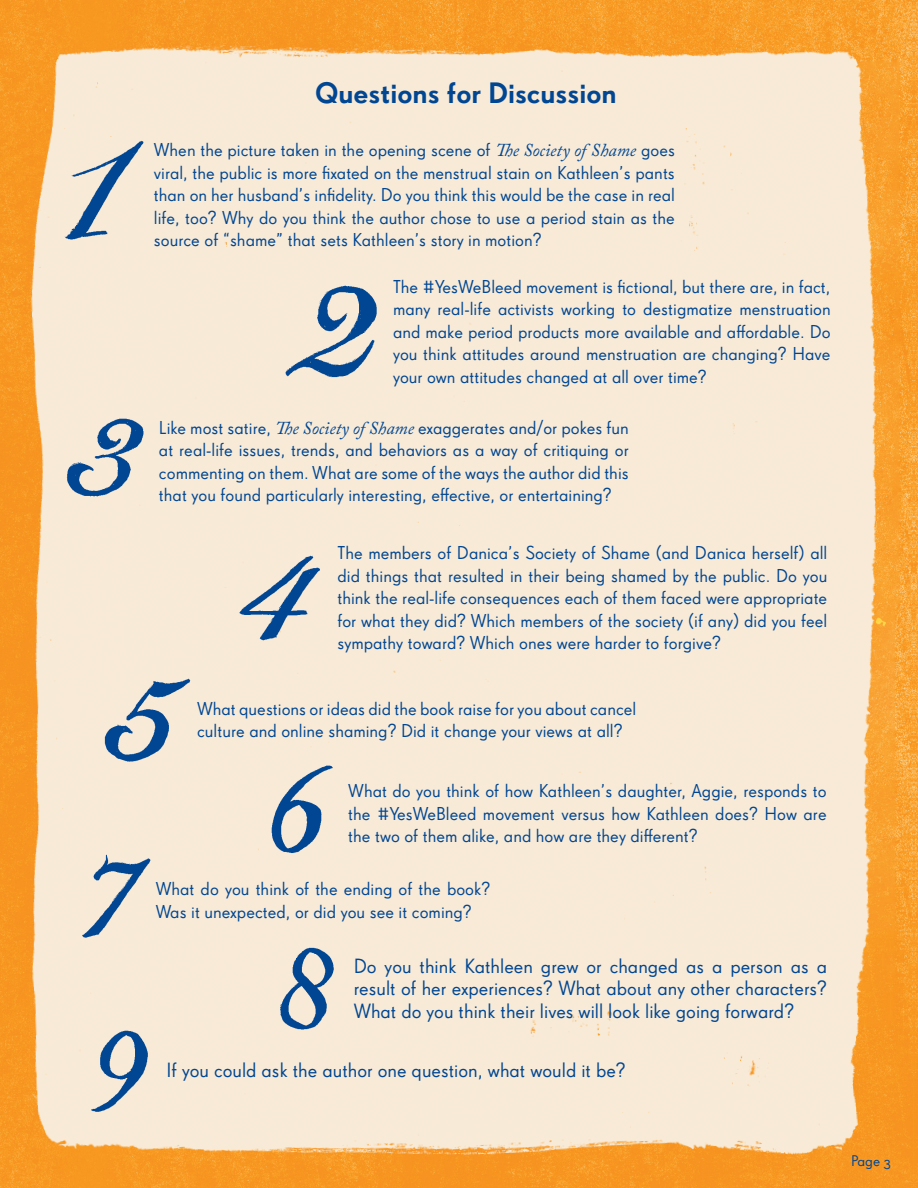
<style>
.page{position:relative;width:918px;height:1188px;background:#fff}
.page>*{position:absolute;margin:0;border:0;box-sizing:border-box;transform-origin:0 0}
.t1{font:500 28.65px "Super Grotesk OT";color:#004693}
.t2{font:19.95px/22.5px "Super Grotesk OT";color:#004693;text-align:justify}
.t3{font:18.15px/22.5px "Super Grotesk OT";color:#004693;text-align:justify}
.t4{font:15px "Super Grotesk OT";color:#004693}
.s1{font-family:"Adobe Caslon Pro";font-style:italic}
</style>
<div class="page">
<img style="left:0;top:6px;width:918px;height:1182px">
<img style="left:227px;top:545px;width:101px;height:114px">
<img style="left:45px;top:126px;width:114px;height:123px">
<img style="left:274px;top:279px;width:107px;height:104px">
<img style="left:61px;top:410px;width:88px;height:103px">
<img style="left:102px;top:669px;width:93px;height:99px">
<img style="left:81px;top:850px;width:74px;height:91px">
<img style="left:248px;top:753px;width:92px;height:117px">
<img style="left:280px;top:941px;width:62px;height:95px">
<img style="left:85px;top:1031px;width:67px;height:95px">
<h1 class="t1" style="left:315px;top:76px;width:303px">Questions for Discussion</h1>
<p class="t3" style="left:154px;top:139px;width:523px">When the picture taken in the opening scene of <span class="s1">The Society of Shame</span> goes viral, the public is more fixated on the menstrual stain on Kathleen’s pants than on her husband’s infidelity. Do you think this would be the case in real life, too? Why do you think the author chose to use a period stain as the source of “shame” that sets Kathleen’s story in motion?</p>
<p class="t3" style="left:393px;top:276px;width:439px">The #YesWeBleed movement is fictional, but there are, in fact, many real-life activists working to destigmatize menstruation and make period products more available and affordable. Do you think attitudes around menstruation are changing? Have your own attitudes changed at all over time?</p>
<p class="t3" style="left:159px;top:417px;width:471px">Like most satire, <span class="s1">The Society of Shame</span> exaggerates and/or pokes fun at real-life issues, trends, and behaviors as a way of critiquing or commenting on them. What are some of the ways the author did this that you found particularly interesting, effective, or entertaining?</p>
<p class="t3" style="left:337px;top:542px;width:491px">The members of Danica’s Society of Shame (and Danica herself) all did things that resulted in their being shamed by the public. Do you think the real-life consequences each of them faced were appropriate for what they did? Which members of the society (if any) did you feel sympathy toward? Which ones were harder to forgive?</p>
<p class="t3" style="left:197px;top:697px;width:441px">What questions or ideas did the book raise for you about cancel culture and online shaming? Did it change your views at all?</p>
<p class="t3" style="left:348px;top:780px;width:480px">What do you think of how Kathleen’s daughter, Aggie, responds to the #YesWeBleed movement versus how Kathleen does? How are the two of them alike, and how are they different?</p>
<p class="t3" style="left:156px;top:878px;width:336px">What do you think of the ending of the book?<br>Was it unexpected, or did you see it coming?</p>
<p class="t2" style="left:354px;top:955px;width:475px">Do you think Kathleen grew or changed as a person as a result of her experiences? What about any other characters?<br>What do you think their lives will look like going forward?</p>
<p class="t2" style="left:166px;top:1059px;width:461px">If you could ask the author one question, what would it be?</p>
<p class="t4" style="left:851px;top:1152px;width:41px">Page 3</p>
</div>
